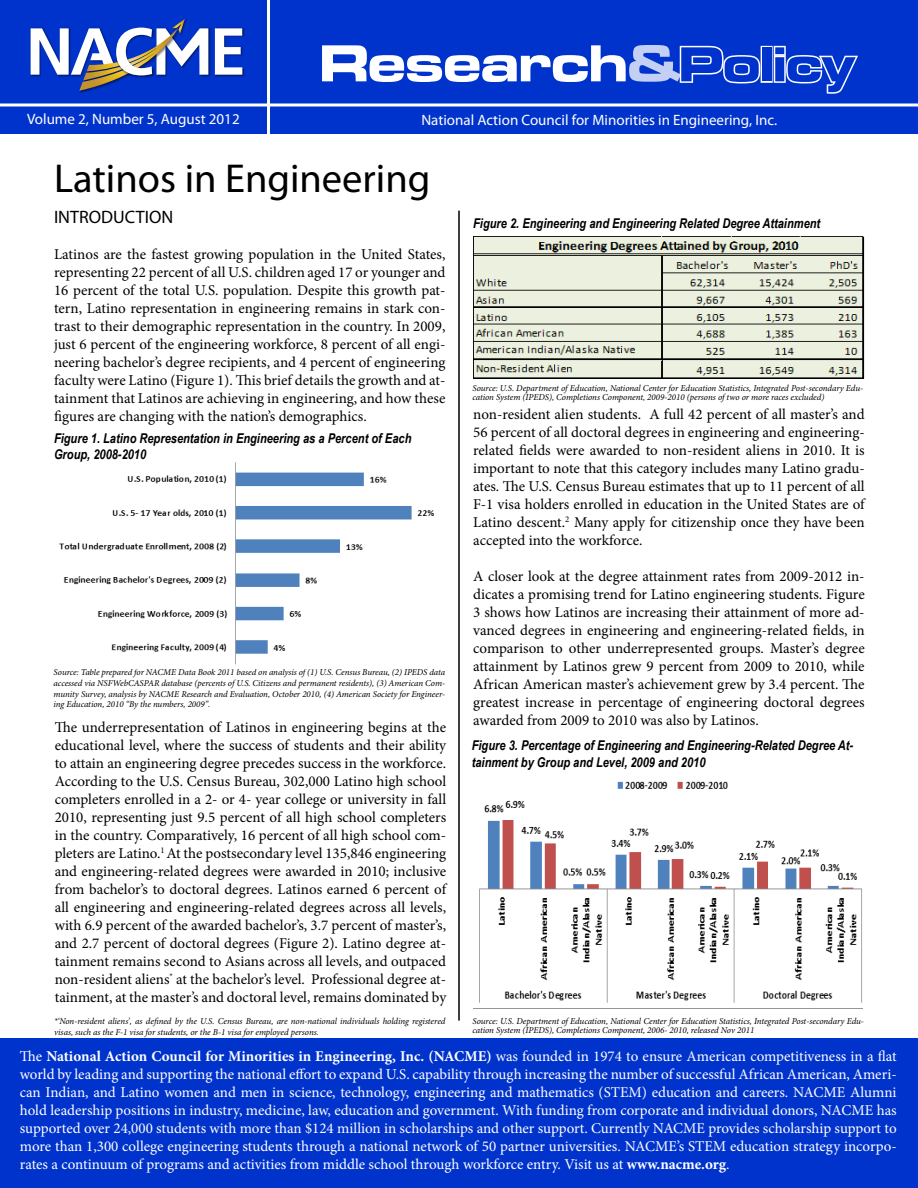
<style>
.page{position:relative;width:918px;height:1188px;background:#fff}
.page>*{position:absolute;margin:0;border:0;box-sizing:border-box;transform-origin:0 0}
.t1{font:54px "Microgramma D Bold Exte";color:#fff}
.t2{font:40.5px "Myriad Pro";color:#000}
.t3{font:18px "Myriad Pro";color:#000}
.t4{font:15px/18px "Minion Pro";color:#000;text-align:justify}
.t5{font:15px/18px "Minion Pro";color:#fff;text-align:justify}
.t6{font:15px "Myriad Pro";color:#fff}
.t7{font:italic 700 13.5px/16.2px "Arial Narrow";color:#000}
.t8{font:italic 9px/10.8px "Minion Pro";letter-spacing:-.005em;color:#000}
.s1{color:#c4d0f3}
.s2{font-size:51px;color:#03c}
.s3{font-weight:700}
</style>
<div class="page">
<div style="left:0;top:0;width:918px;height:134px;background:#03c"></div>
<svg style="left:679px;top:45px;width:83px;height:39px"></svg>
<div style="left:761px;top:46px;width:12px;height:37px;border:3px solid #fff"></div>
<svg style="left:772px;top:45px;width:86px;height:49px"></svg>
<hr style="left:267px;top:0;width:3px;height:146px;background:#fff">
<hr style="left:0;top:104px;width:918px;height:2px;background:#fff">
<div style="left:0;top:1039px;width:918px;height:149px;background:#03c"></div>
<hr style="left:458px;top:211px;width:2px;height:810px;background:#000">
<img style="left:30px;top:28px;width:1px;height:48px">
<img style="left:208px;top:27px;width:3px;height:50px">
<img style="left:214px;top:27px;width:31px;height:50px">
<svg style="left:215px;top:28px;width:27px;height:47px"></svg>
<svg style="left:31px;top:19px;width:177px;height:72px"></svg>
<img style="left:59px;top:462px;width:375px;height:203px">
<img style="left:474px;top:236px;width:390px;height:142px">
<img style="left:479px;top:781px;width:383px;height:222px">
<h1 class="t1" style="left:320px;top:27px;width:537px">Research<span class="s1">&amp;</span><span class="s2">Policy</span></h1>
<p class="t6" style="left:421px;top:111px;width:357px">National Action Council for Minorities in Engineering, Inc.</p>
<h2 class="t2" style="left:54px;top:154px;width:378px">Latinos in Engineering</h2>
<p class="t6" style="left:27px;top:109px;width:214px">Volume 2, Number 5, August 2012</p>
<p class="t3" style="left:54px;top:205px;width:121px">INTRODUCTION</p>
<p class="t4" style="left:54px;top:245px;width:393px">Latinos are the fastest growing population in the United States, representing 22 percent of all U.S. children aged 17 or younger and 16 percent of the total U.S. population. Despite this growth pat&shy;tern, Latino representation in engineering remains in stark con&shy;trast to their demographic representation in the country. In 2009, just 6 percent of the engineering workforce, 8 percent of all engi&shy;neering bachelor’s degree recipients, and 4 percent of engineering faculty were Latino (Figure 1). This brief details the growth and at&shy;tainment that Latinos are achieving in engineering, and how these figures are changing with the nation’s demographics.</p>
<p class="t7" style="left:54px;top:429px;width:359px">Figure 1. Latino Representation in Engineering as a Percent of Each<br>Group, 2008-2010</p>
<p class="t8" style="left:54px;top:667px;width:393px;text-align:justify">Source: Table prepared for NACME Data Book 2011 based on analysis of (1) U.S. Census Bureau, (2) IPEDS data accessed via NSFWebCASPAR database (percents of U.S. Citizens and permanent residents), (3) American Com&shy;munity Survey, analysis by NACME Research and Evaluation, October 2010, (4) American Society for Engineer&shy;ing Education, 2010 “By the numbers, 2009”.</p>
<p class="t7" style="left:473px;top:214px;width:349px">Figure 2. Engineering and Engineering Related Degree Attainment</p>
<p class="t8" style="left:472px;top:384px;width:392px;line-height:9px">Source: U.S. Department of Education, National Center for Education Statistics, Integrated Post-secondary Edu&shy;cation System (IPEDS), Completions Component, 2009-2010 (persons of two or more races excluded)</p>
<p class="t4" style="left:473px;top:405px;width:393px">non-resident alien students. A full 42 percent of all master’s and 56 percent of all doctoral degrees in engineering and engineering&shy;related fields were awarded to non-resident aliens in 2010. It is important to note that this category includes many Latino gradu&shy;ates. The U.S. Census Bureau estimates that up to 11 percent of all F-1 visa holders enrolled in education in the United States are of Latino descent.<sup>2</sup> Many apply for citizenship once they have been accepted into the workforce.</p>
<p class="t4" style="left:473px;top:567px;width:393px">A closer look at the degree attainment rates from 2009-2012 in&shy;dicates a promising trend for Latino engineering students. Figure 3 shows how Latinos are increasing their attainment of more ad&shy;vanced degrees in engineering and engineering-related fields, in comparison to other underrepresented groups. Master’s degree attainment by Latinos grew 9 percent from 2009 to 2010, while African American master’s achievement grew by 3.4 percent. The greatest increase in percentage of engineering doctoral degrees</p>
<p class="t4" style="left:55px;top:719px;width:393px">The underrepresentation of Latinos in engineering begins at the</p>
<p class="t4" style="left:473px;top:711px;width:287px">awarded from 2009 to 2010 was also by Latinos.</p>
<p class="t4" style="left:55px;top:737px;width:393px">educational level, where the success of students and their ability to attain an engineering degree precedes success in the workforce.<br>According to the U.S. Census Bureau, 302,000 Latino high school completers enrolled in a 2- or 4- year college or university in fall 2010, representing just 9.5 percent of all high school completers in the country. Comparatively, 16 percent of all high school com&shy;pleters are Latino.<sup>1</sup> At the postsecondary level 135,846 engineering and engineering-related degrees were awarded in 2010; inclusive from bachelor’s to doctoral degrees. Latinos earned 6 percent of all engineering and engineering-related degrees across all levels, with 6.9 percent of the awarded bachelor’s, 3.7 percent of master’s, and 2.7 percent of doctoral degrees (Figure 2). Latino degree at&shy;tainment remains second to Asians across all levels, and outpaced non-resident aliens<sup>*</sup> at the bachelor’s level. Professional degree at&shy;tainment, at the master’s and doctoral level, remains dominated by</p>
<p class="t7" style="left:472px;top:737px;width:383px">Figure 3. Percentage of Engineering and Engineering-Related Degree At&shy;tainment by Group and Level, 2009 and 2010</p>
<p class="t8" style="left:54px;top:1016px;width:393px">*‘Non-resident aliens’, as defined by the U.S. Census Bureau, are non-national individuals holding registered visas, such as the F-1 visa for students, or the B-1 visa for employed persons.</p>
<p class="t8" style="left:472px;top:1017px;width:393px;line-height:9px">Source: U.S. Department of Education, National Center for Education Statistics, Integrated Post-secondary Edu&shy;cation System (IPEDS), Completions Component, 2006- 2010, released Nov 2011</p>
<p class="t5" style="left:20px;top:1047px;width:878px">The <span class="s3">National Action Council for Minorities in Engineering, Inc. (NACME)</span> was founded in 1974 to ensure American competitiveness in a flat world by leading and supporting the national effort to expand U.S. capability through increasing the number of successful African American, Ameri&shy;can Indian, and Latino women and men in science, technology, engineering and mathematics (STEM) education and careers. NACME Alumni hold leadership positions in industry, medicine, law, education and government. With funding from corporate and individual donors, NACME has supported over 24,000 students with more than $124 million in scholarships and other support. Currently NACME provides scholarship support to more than 1,300 college engineering students through a national network of 50 partner universities. NACME’s STEM education strategy incorpo&shy;rates a continuum of programs and activities from middle school through workforce entry. Visit us at <span class="s3">www.nacme.org</span>.</p>
</div>
